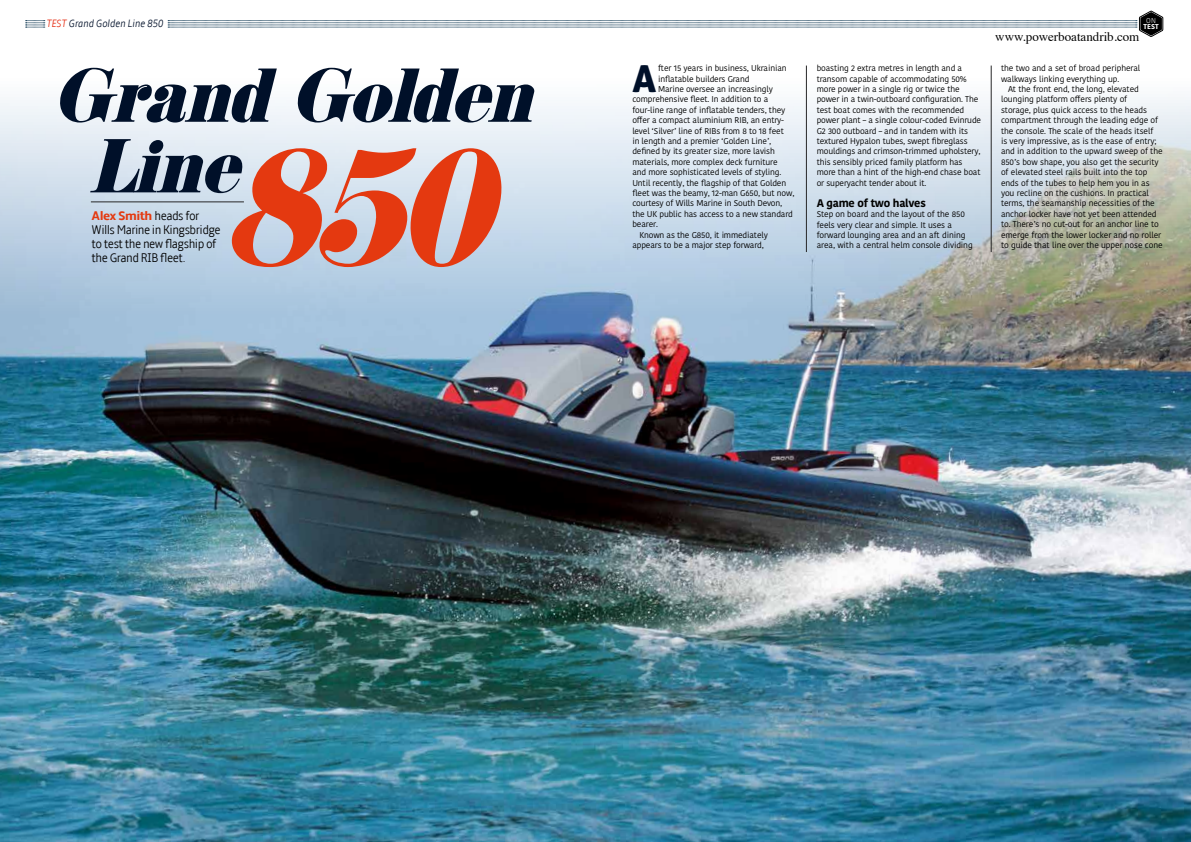
<style>
.page{position:relative;width:1191px;height:842px;background:#fff}
.page>*{position:absolute;margin:0;border:0;box-sizing:border-box;transform-origin:0 0}
.t1{font:italic 165px "K22 Didoni";color:#e43910}
.t2{font:italic 76.1px/70.6px "K22 Didoni";color:#001029}
.t3{font:37.1px "Aller Display";color:#001029}
.t4{font:300 condensed 13px/14px "Amble";letter-spacing:-.04em;color:#000}
.t5{font:13px "Times";color:#000}
.t6{font:italic 300 condensed 11px "Amble";letter-spacing:-.01em;color:#001029}
.t7{font:700 11px "Kohinoor Bangla";letter-spacing:-.02em;color:#000}
.t8{font:8.4px/10.4px "Kohinoor Bangla";letter-spacing:-.015em;color:#000}
.t9{font:700 7px "Kohinoor Bangla";color:#fff}
.t10{font:300 7px "Kohinoor Bangla";color:#fff}
.s1{color:#e5250a}
.s2{font-weight:700;font-stretch:normal;color:#e43910}
</style>
<div class="page">
<img style="left:0;top:65px;width:1191px;height:777px">
<svg style="left:26px;top:20px;width:19px;height:8px"></svg>
<hr style="left:91px;top:202px;width:153px;height:1px;background:#272728">
<svg style="left:168px;top:11px;width:995px;height:26px"></svg>
<hr style="left:806px;top:66px;width:1px;height:186px;background:#272728">
<hr style="left:991px;top:66px;width:1px;height:186px;background:#272728">
<h3 class="t6" style="left:46px;top:17px;width:118px"><span class="s1">TEST</span> Grand Golden Line 850</h3>
<h2 class="t2" style="left:88px;top:66px;width:465px;text-indent:-36px">GrandGolden<br>Line</h2>
<h1 class="t1" style="left:220px;top:142px;width:310px">850</h1>
<h3 class="t4" style="left:92px;top:209px;width:131px"><span class="s2">Alex Smith</span> heads for<br>Wills Marine in Kingsbridge to test the new flagship of the Grand RIB fleet.</h3>
<h3 class="t3" style="left:632px;top:55px;width:25px">A</h3>
<p class="t8" style="left:658px;top:63px;width:130px">fter 15 years in business, Ukrainian</p>
<p class="t8" style="left:658px;top:73px;width:93px">inflatable builders Grand</p>
<p class="t8" style="left:658px;top:84px;width:116px">Marine oversee an increasingly</p>
<p class="t8" style="left:632px;top:94px;width:137px">comprehensive fleet. In addition to a</p>
<p class="t8" style="left:632px;top:104px;width:154px">four-line range of inflatable tenders, they</p>
<p class="t8" style="left:632px;top:115px;width:153px">offer a compact aluminium RIB, an entry-</p>
<p class="t8" style="left:632px;top:125px;width:153px">level ‘Silver’ line of RIBs from 8 to 18 feet</p>
<p class="t8" style="left:632px;top:136px;width:140px">in length and a premier ‘Golden Line’,</p>
<p class="t8" style="left:632px;top:146px;width:144px">defined by its greater size, more lavish</p>
<p class="t8" style="left:632px;top:156px;width:147px">materials, more complex deck furniture</p>
<p class="t8" style="left:632px;top:167px;width:150px">and more sophisticated levels of styling.</p>
<p class="t8" style="left:632px;top:177px;width:155px">Until recently, the flagship of that Golden</p>
<p class="t8" style="left:632px;top:188px;width:163px">fleet was the beamy, 12-man G650, but now,</p>
<p class="t8" style="left:632px;top:198px;width:151px">courtesy of Wills Marine in South Devon,</p>
<p class="t8" style="left:632px;top:208px;width:162px">the UK public has access to a new standard</p>
<p class="t8" style="left:632px;top:219px;width:27px">bearer.</p>
<p class="t8" style="left:639px;top:229px;width:130px">Known as the G850, it immediately</p>
<p class="t8" style="left:632px;top:240px;width:133px">appears to be a major step forward,</p>
<p class="t8" style="left:816px;top:63px;width:166px">boasting 2 extra metres in length and a transom capable of accommodating 50% more power in a single rig or twice the power in a twin-outboard configuration. The test boat comes with the recommended power plant – a single colour-coded Evinrude G2 300 outboard – and in tandem with its textured Hypalon tubes, swept fibreglass mouldings and crimson-trimmed upholstery, this sensibly priced family platform has more than a hint of the high-end chase boat or superyacht tender about it.</p>
<h3 class="t7" style="left:816px;top:193px;width:111px">A game of two halves</h3>
<p class="t8" style="left:816px;top:209px;width:157px">Step on board and the layout of the 850 feels very clear and simple. It uses a forward lounging area and an aft dining area, with a central helm console dividing</p>
<p class="t10" style="left:1146px;top:15px;width:11px">ON</p>
<p class="t9" style="left:1143px;top:21px;width:17px">TEST</p>
<h3 class="t5" style="left:995px;top:24px;width:146px">www.powerboatandrib.com</h3>
<p class="t8" style="left:1001px;top:63px;width:141px">the two and a set of broad peripheral walkways linking everything up.</p>
<p class="t8" style="left:1001px;top:84px;width:163px;text-indent:7px">At the front end, the long, elevated lounging platform offers plenty of<br>storage, plus quick access to the heads compartment through the leading edge of the console. The scale of the heads itself<br>is very impressive, as is the ease of entry; and in addition to the upward sweep of the 850’s bow shape, you also get the security of elevated steel rails built into the top ends of the tubes to help hem you in as you recline on the cushions. In practical terms, the seamanship necessities of the anchor locker have not yet been attended to. There’s no cut-out for an anchor line to emerge from the lower locker and no roller</p>
<p class="t8" style="left:1001px;top:240px;width:163px">to guide that line over the upper nose cone</p>
</div>
